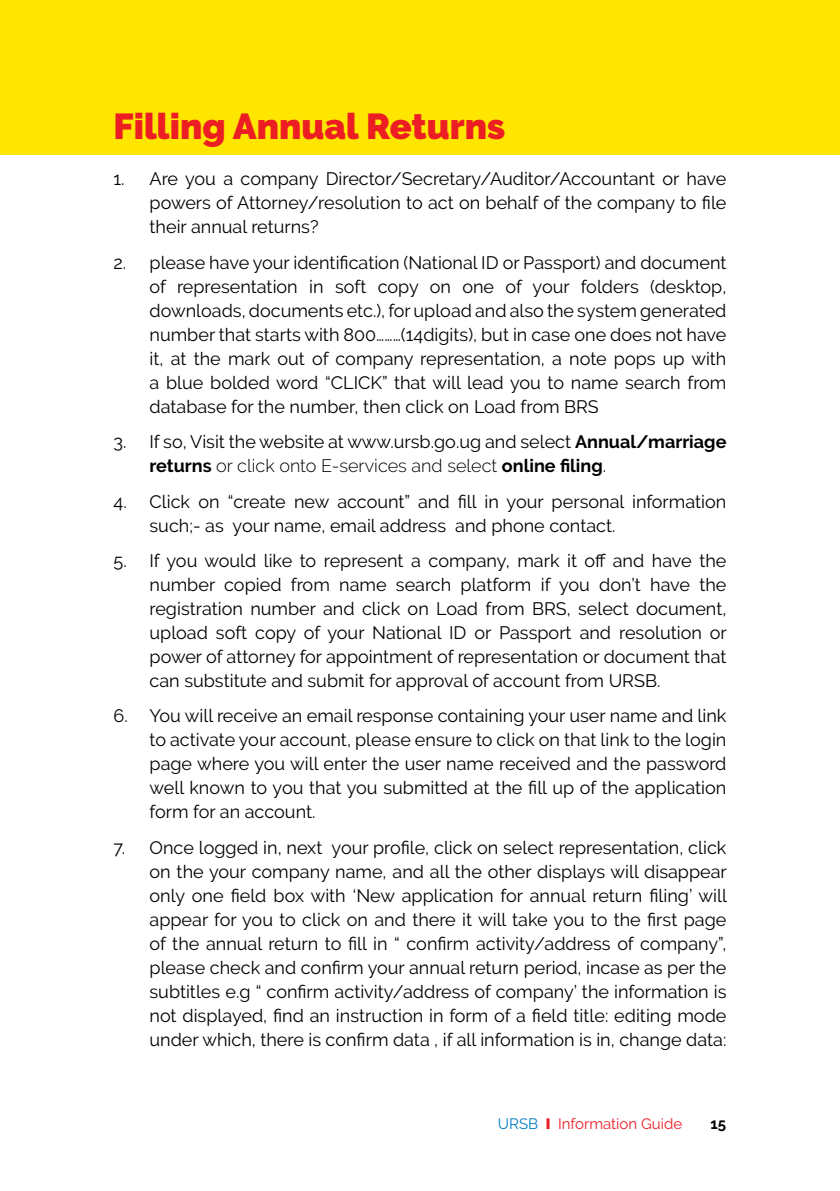
<style>
.page{position:relative;width:840px;height:1191px;background:#fff}
.page>*{position:absolute;margin:0;border:0;box-sizing:border-box;transform-origin:0 0}
.t1{font:900 36px "Raleway";color:#ed1d24}
.t2{font:18px/24px "Raleway";color:#000;text-align:justify}
.t3{font:15px "Raleway";color:#ed1d24}
.t4{font:700 15px "Raleway";color:#000}
.s1{font-weight:700}
.s2{font-weight:300}
.s3{color:#007dc5}
.s4{font-weight:900}
</style>
<div class="page">
<div style="left:0;top:0;width:839px;height:154px;background:#ffe600"></div>
<h1 class="t1" style="left:113px;top:105px;width:393px">Filling Annual Returns</h1>
<p class="t2" style="left:149px;top:167px;width:578px;text-indent:-36px">1. Are you a company Director/Secretary/Auditor/Accountant or have powers of Attorney/resolution to act on behalf of the company to file their annual returns?</p>
<p class="t2" style="left:149px;top:250px;width:578px;text-indent:-36px">2. please have your identification (National ID or Passport) and document of representation in soft copy on one of your folders (desktop, downloads, documents etc.), for upload and also the system generated number that starts with 800………(14digits), but in case one does not have it, at the mark out of company representation, a note pops up with a blue bolded word “CLICK” that will lead you to name search from database for the number, then click on Load from BRS</p>
<p class="t2" style="left:149px;top:430px;width:578px;text-indent:-36px">3. If so, Visit the website at www.ursb.go.ug and select <span class="s1">Annual/marriage returns</span> <span class="s2">or click onto E-services and select</span> <span class="s1">online filing</span>.</p>
<p class="t2" style="left:149px;top:489px;width:578px;text-indent:-36px">4. Click on “create new account” and fill in your personal information such;- as your name, email address and phone contact.</p>
<p class="t2" style="left:149px;top:548px;width:578px;text-indent:-36px">5. If you would like to represent a company, mark it off and have the number copied from name search platform if you don’t have the registration number and click on Load from BRS, select document, upload soft copy of your National ID or Passport and resolution or power of attorney for appointment of representation or document that can substitute and submit for approval of account from URSB.</p>
<p class="t2" style="left:149px;top:704px;width:578px;text-indent:-36px">6. You will receive an email response containing your user name and link to activate your account, please ensure to click on that link to the login page where you will enter the user name received and the password well known to you that you submitted at the fill up of the application form for an account.</p>
<p class="t2" style="left:149px;top:835px;width:578px;text-indent:-36px">7. Once logged in, next your profile, click on select representation, click on the your company name, and all the other displays will disappear only one field box with ‘New application for annual return filing’ will appear for you to click on and there it will take you to the first page of the annual return to fill in “ confirm activity/address of company”, please check and confirm your annual return period, incase as per the subtitles e.g “ confirm activity/address of company’ the information is not displayed, find an instruction in form of a field title: editing mode under which, there is confirm data , if all information is in, change data:</p>
<p class="t3" style="left:497px;top:1115px;width:186px"><span class="s3">URSB</span> <span class="s4">I</span> Information Guide</p>
<p class="t4" style="left:710px;top:1115px;width:17px">15</p>
</div>
